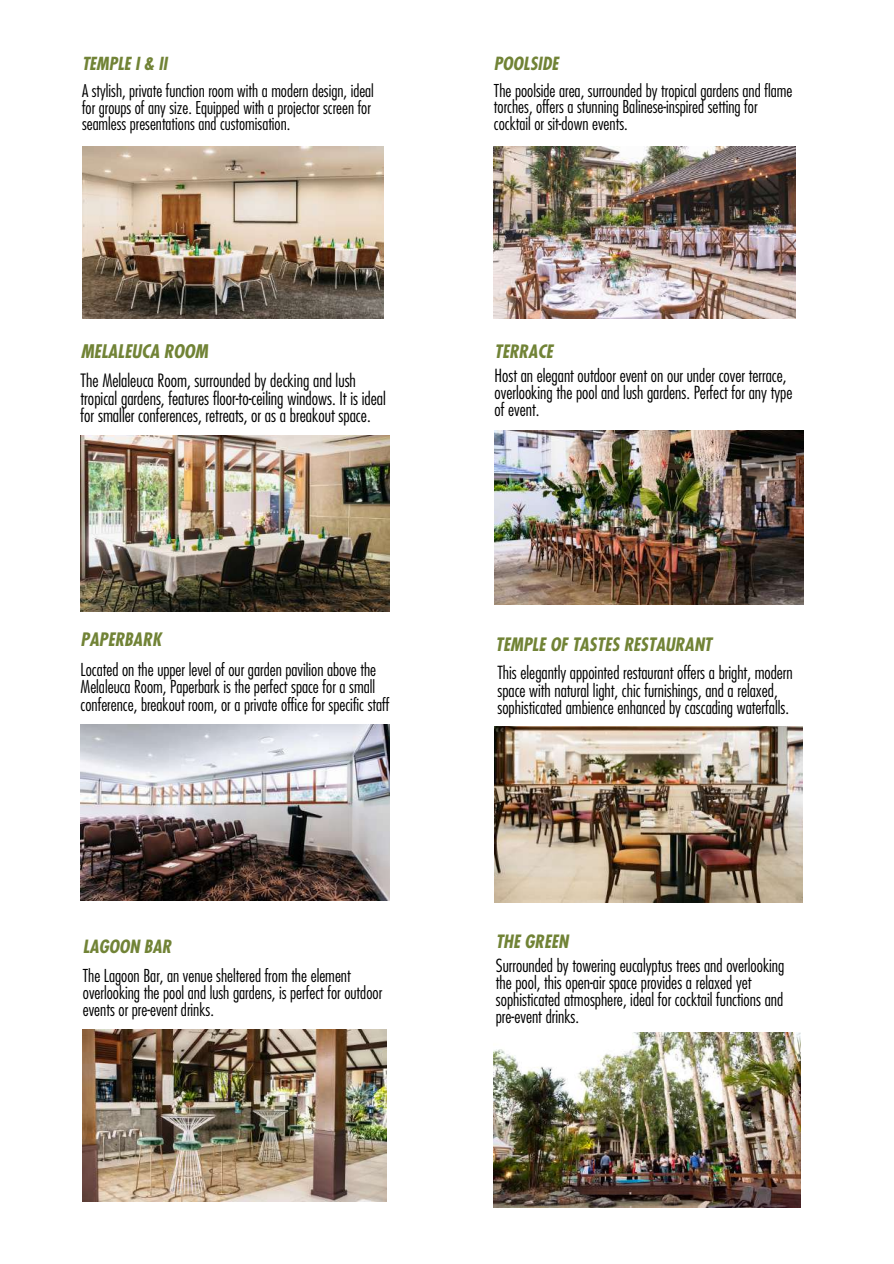
<style>
.page{position:relative;width:894px;height:1264px;background:#fff}
.page>*{position:absolute;margin:0;border:0;box-sizing:border-box;transform-origin:0 0}
.t1{font:italic 700 condensed 18.3px "Futura Std";color:#718336}
.t2{font:italic 700 condensed 18px "Futura Std";color:#718336}
.t3{font:300 condensed 17.85px/17.2px "Futura Std";color:#000}
.t4{font:italic 700 condensed 17.85px "Futura Std";color:#718336}
.t5{font:italic 700 condensed 17.7px "Futura Std";color:#718336}
.t6{font:300 condensed 17.55px/17.1px "Futura Std";color:#000}
.t7{font:italic 700 condensed 17.55px "Futura Std";color:#718336}
.t8{font:300 condensed 17.4px/17.4px "Futura Std";color:#000}
.t9{font:300 condensed 17.25px/16.8px "Futura Std";color:#000}
.t10{font:300 condensed 17.1px/16.6px "Futura Std";color:#000}
</style>
<div class="page">
<img style="left:81px;top:724px;width:308px;height:176px">
<img style="left:494px;top:430px;width:308px;height:175px">
<img style="left:494px;top:147px;width:301px;height:171px">
<img style="left:494px;top:1032px;width:305px;height:174px">
<img style="left:83px;top:1029px;width:304px;height:172px">
<img style="left:494px;top:727px;width:308px;height:175px">
<img style="left:82px;top:146px;width:302px;height:172px">
<img style="left:81px;top:435px;width:308px;height:176px">
<p class="t7" style="left:82px;top:55px;width:87px">TEMPLE I &amp; II</p>
<p class="t10" style="left:82px;top:83px;width:293px">A stylish, private function room with a modern design, ideal for groups of any size. Equipped with a projector screen for seamless presentations and customisation.</p>
<p class="t1" style="left:81px;top:343px;width:129px">MELALEUCA ROOM</p>
<p class="t3" style="left:81px;top:373px;width:307px">The Melaleuca Room, surrounded by decking and lush tropical gardens, features floor-to-ceiling windows. It is ideal for smaller conferences, retreats, or as a breakout space.</p>
<p class="t2" style="left:81px;top:631px;width:82px">PAPERBARK</p>
<p class="t8" style="left:81px;top:661px;width:310px">Located on the upper level of our garden pavilion above the<br>Melaleuca Room, Paperbark is the perfect space for a small conference, breakout room, or a private office for specific staff</p>
<p class="t5" style="left:83px;top:938px;width:90px">LAGOON BAR</p>
<p class="t8" style="left:83px;top:967px;width:301px;line-height:16.8px">The Lagoon Bar, an venue sheltered from the element overlooking the pool and lush gardens, is perfect for outdoor events or pre-event drinks.</p>
<p class="t5" style="left:494px;top:55px;width:66px">POOLSIDE</p>
<p class="t9" style="left:494px;top:82px;width:300px">The poolside area, surrounded by tropical gardens and flame torches, offers a stunning Balinese-inspired setting for cocktail or sit-down events.</p>
<p class="t2" style="left:494px;top:343px;width:60px">TERRACE</p>
<p class="t6" style="left:494px;top:368px;width:299px">Host an elegant outdoor event on our under cover terrace, overlooking the pool and lush gardens. Perfect for any type of event.</p>
<p class="t2" style="left:495px;top:636px;width:217px">TEMPLE OF TASTES RESTAURANT</p>
<p class="t6" style="left:497px;top:665px;width:297px">This elegantly appointed restaurant offers a bright, modern space with natural light, chic furnishings, and a relaxed, sophisticated ambience enhanced by cascading waterfalls.</p>
<p class="t4" style="left:495px;top:932px;width:74px">THE GREEN</p>
<p class="t6" style="left:495px;top:957px;width:290px">Surrounded by towering eucalyptus trees and overlooking the pool, this open-air space provides a relaxed yet sophisticated atmosphere, ideal for cocktail functions and pre-event drinks.</p>
</div>
